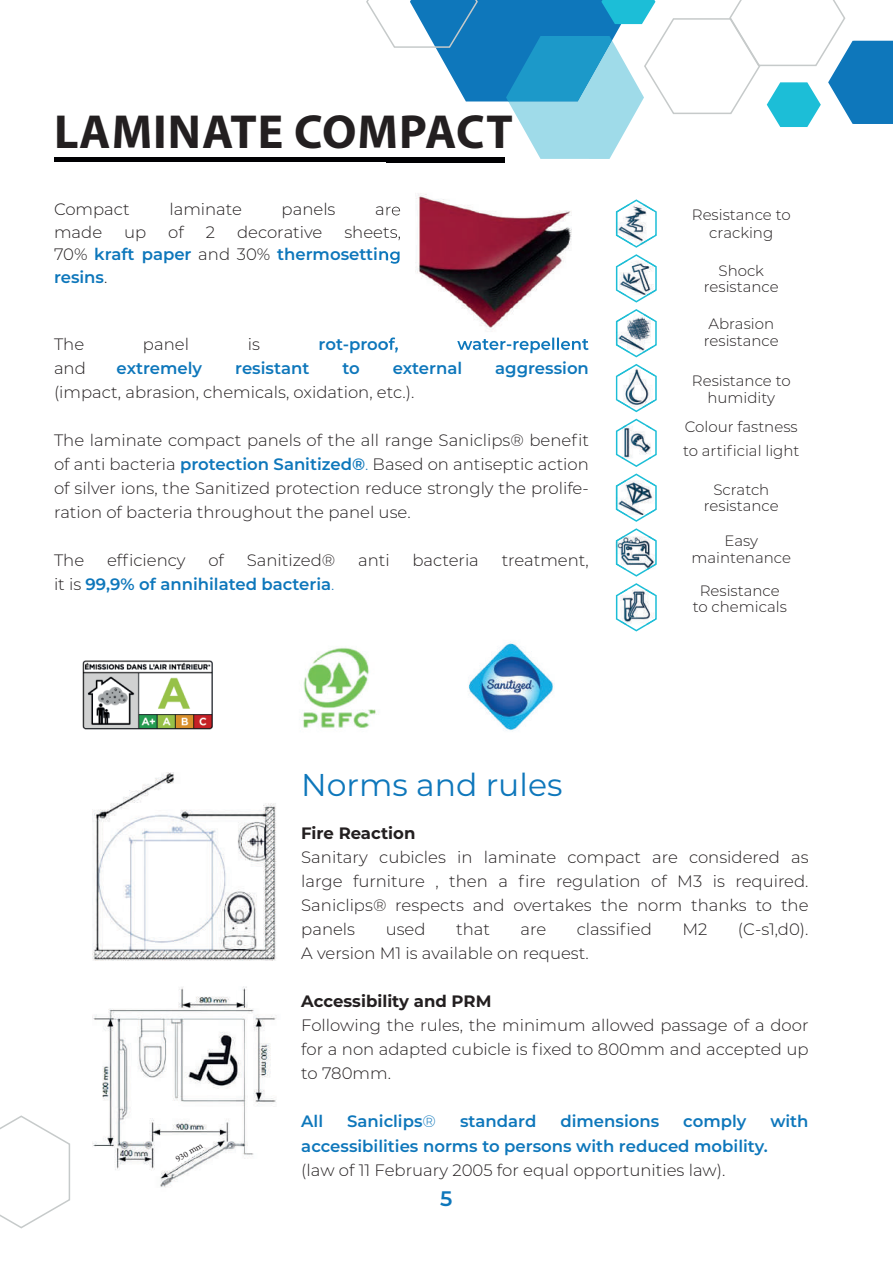
<style>
.page{position:relative;width:893px;height:1263px;background:#fff}
.page>*{position:absolute;margin:0;border:0;box-sizing:border-box;transform-origin:0 0}
.t1{font:700 48px "Myriad Pro";letter-spacing:.02em;color:#231f20}
.t2{font:31.5px "Montserrat";color:#0e77bb}
.t3{font:600 21px "Montserrat";color:#0e77bb}
.t4{font:300 16.5px/24px "Montserrat";color:#231f20;text-align:justify}
.t5{font:600 16.5px/22.5px "Montserrat";color:#0e77bb;text-align:justify}
.t6{font:700 16.5px "Montserrat";color:#231f20}
.t7{font:300 15px/16.5px "Montserrat";color:#231f20;text-align:center}
.t8{font:9px "Minion Pro";color:#231f20}
.s1{font-weight:300;color:#231f20}
.s2{font-weight:600;color:#0e77bb}
.s3{color:#0e77bb}
.s4{font-weight:300}
</style>
<div class="page">
<hr style="left:54px;top:158px;width:451px;height:4px;background:#000002">
<svg style="left:0;top:1115px;width:70px;height:114px"></svg>
<img style="left:387px;top:162px;width:185px;height:176px">
<svg style="left:387px;top:337px;width:11px;height:13px"></svg>
<img style="left:457px;top:338px;width:132px;height:12px">
<img style="left:387px;top:203px;width:14px;height:16px">
<img style="left:387px;top:226px;width:14px;height:15px">
<img style="left:387px;top:248px;width:14px;height:16px">
<svg style="left:627px;top:199px;width:30px;height:49px"></svg>
<svg style="left:616px;top:254px;width:41px;height:49px"></svg>
<svg style="left:626px;top:309px;width:31px;height:48px"></svg>
<svg style="left:616px;top:364px;width:41px;height:48px"></svg>
<svg style="left:616px;top:419px;width:41px;height:48px"></svg>
<svg style="left:625px;top:473px;width:32px;height:49px"></svg>
<svg style="left:623px;top:528px;width:34px;height:49px"></svg>
<svg style="left:616px;top:583px;width:41px;height:48px"></svg>
<img style="left:303px;top:647px;width:74px;height:81px">
<img style="left:468px;top:641px;width:86px;height:91px">
<img style="left:92px;top:772px;width:185px;height:188px">
<img style="left:92px;top:986px;width:185px;height:202px">
<img style="left:618px;top:368px;width:36px;height:39px">
<img style="left:622px;top:426px;width:29px;height:33px">
<img style="left:616px;top:480px;width:39px;height:35px">
<img style="left:615px;top:540px;width:1px;height:25px">
<img style="left:616px;top:536px;width:40px;height:33px">
<img style="left:620px;top:589px;width:35px;height:35px">
<img style="left:615px;top:212px;width:1px;height:24px">
<img style="left:616px;top:205px;width:37px;height:39px">
<img style="left:619px;top:260px;width:36px;height:35px">
<img style="left:616px;top:315px;width:37px;height:37px">
<svg style="left:365px;top:0;width:528px;height:159px"></svg>
<svg style="left:166px;top:1139px;width:39px;height:30px"></svg>
<img style="left:82px;top:660px;width:131px;height:70px">
<h1 class="t1" style="left:54px;top:100px;width:460px">LAMINATE COMPACT</h1>
<p class="t4" style="left:54px;top:197px;width:77px">Compact</p>
<p class="t4" style="left:169px;top:197px;width:74px">laminate</p>
<p class="t4" style="left:282px;top:197px;width:55px">panels</p>
<p class="t4" style="left:54px;top:219px;width:50px">made</p>
<p class="t4" style="left:124px;top:219px;width:24px">up</p>
<p class="t4" style="left:168px;top:219px;width:17px">of</p>
<p class="t4" style="left:206px;top:219px;width:11px">2</p>
<p class="t4" style="left:237px;top:219px;width:87px">decorative</p>
<p class="t5" style="left:54px;top:220px;width:348px;text-indent:290px"><span class="s1">sheets, 70%</span> kraft paper <span class="s1">and 30%</span> thermosetting resins<span class="s1">.</span></p>
<p class="t4" style="left:54px;top:331px;width:32px">The</p>
<p class="t4" style="left:143px;top:331px;width:48px">panel</p>
<p class="t4" style="left:248px;top:331px;width:14px">is</p>
<p class="t5" style="left:319px;top:332px;width:81px">rot-proof,</p>
<p class="t4" style="left:54px;top:355px;width:33px">and</p>
<p class="t5" style="left:117px;top:356px;width:87px">extremely</p>
<p class="t5" style="left:235px;top:356px;width:76px">resistant</p>
<p class="t5" style="left:342px;top:356px;width:19px">to</p>
<p class="t5" style="left:393px;top:356px;width:71px">external</p>
<p class="t5" style="left:495px;top:356px;width:95px">aggression</p>
<p class="t4" style="left:54px;top:379px;width:362px">(impact, abrasion, chemicals, oxidation, etc.).</p>
<p class="t4" style="left:54px;top:427px;width:536px">The laminate compact panels of the all range Saniclips® benefit of anti bacteria <span class="s2">protection Sanitized®</span><span class="s3">.</span> Based on antiseptic action of silver ions, the Sanitized protection reduce strongly the prolife&shy;ration of bacteria throughout the panel use.</p>
<p class="t4" style="left:54px;top:547px;width:32px">The</p>
<p class="t4" style="left:107px;top:547px;width:80px">efficiency</p>
<p class="t4" style="left:208px;top:547px;width:17px">of</p>
<p class="t4" style="left:247px;top:547px;width:90px">Sanitized®</p>
<p class="t4" style="left:358px;top:547px;width:33px">anti</p>
<p class="t4" style="left:413px;top:547px;width:68px">bacteria</p>
<p class="t4" style="left:502px;top:547px;width:89px">treatment,</p>
<p class="t5" style="left:54px;top:572px;width:282px"><span class="s1">it is</span> 99,9% of annihilated bacteria<span class="s4">.</span></p>
<p class="t7" style="left:692px;top:205px;width:100px;line-height:18px">Resistance to cracking</p>
<p class="t7" style="left:704px;top:262px;width:76px">Shock resistance</p>
<p class="t7" style="left:704px;top:315px;width:76px">Abrasion resistance</p>
<p class="t7" style="left:692px;top:372px;width:100px">Resistance to humidity</p>
<p class="t7" style="left:683px;top:414px;width:118px;line-height:24px;text-align:left">Colour fastness to artificial light</p>
<p class="t7" style="left:704px;top:481px;width:76px">Scratch resistance</p>
<p class="t7" style="left:692px;top:532px;width:101px">Easy maintenance</p>
<p class="t7" style="left:693px;top:582px;width:96px">Resistance to chemicals</p>
<p class="t8" style="left:173px;top:1154px;width:31px;rotate:-31deg">930 mm</p>
<h2 class="t2" style="left:301px;top:763px;width:263px">Norms and rules</h2>
<p class="t6" style="left:301px;top:822px;width:116px">Fire Reaction</p>
<p class="t4" style="left:301px;top:845px;width:509px">Sanitary cubicles in laminate compact are considered as large furniture , then a fire regulation of M3 is required.<br>Saniclips® respects and overtakes the norm thanks to the panels</p>
<p class="t4" style="left:386px;top:917px;width:41px">used</p>
<p class="t4" style="left:456px;top:917px;width:35px">that</p>
<p class="t4" style="left:520px;top:917px;width:27px">are</p>
<p class="t4" style="left:577px;top:917px;width:77px">classified</p>
<p class="t4" style="left:682px;top:917px;width:27px">M2</p>
<p class="t4" style="left:738px;top:917px;width:72px">(C-s1,d0).</p>
<p class="t4" style="left:301px;top:941px;width:289px">A version M1 is available on request.</p>
<p class="t6" style="left:301px;top:990px;width:192px">Accessibility and PRM</p>
<p class="t4" style="left:301px;top:1013px;width:509px">Following the rules, the minimum allowed passage of a door for a non adapted cubicle is fixed to 800mm and accepted up to 780mm.</p>
<p class="t5" style="left:301px;top:1110px;width:23px">All</p>
<p class="t5" style="left:347px;top:1110px;width:90px">Saniclips<span class="s4">®</span></p>
<p class="t5" style="left:460px;top:1110px;width:78px">standard</p>
<p class="t5" style="left:560px;top:1110px;width:100px">dimensions</p>
<p class="t5" style="left:683px;top:1110px;width:65px">comply</p>
<p class="t5" style="left:770px;top:1110px;width:40px">with</p>
<p class="t5" style="left:301px;top:1134px;width:468px">accessibilities norms to persons with reduced mobility.</p>
<p class="t4" style="left:301px;top:1157px;width:425px">(law of 11 February 2005 for equal opportunities law).</p>
<p class="t3" style="left:440px;top:1183px;width:14px">5</p>
</div>
